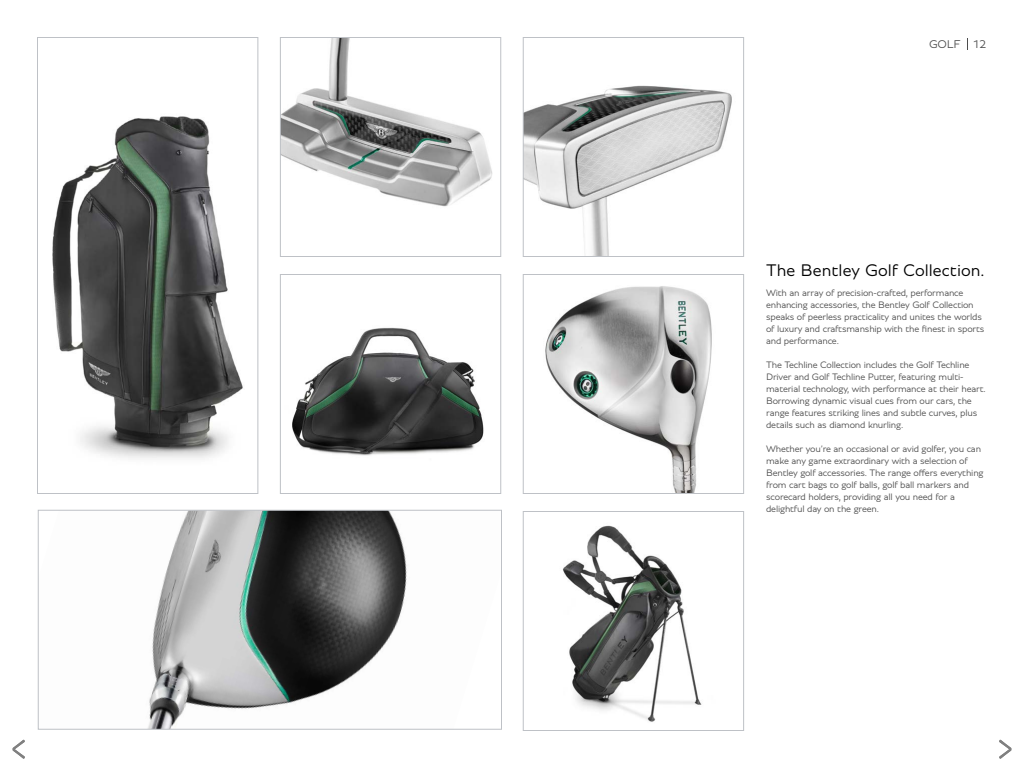
<style>
.page{position:relative;width:1024px;height:768px;background:#fff}
.page>*{position:absolute;margin:0;border:0;box-sizing:border-box;transform-origin:0 0}
.t1{font:300 18px "Bentley";color:#000}
.t2{font:300 12px "Bentley";letter-spacing:-.025em;color:#4d4d4d}
.t3{font:300 10px/12px "Bentley";letter-spacing:-.02em;color:#4d4d4d}
</style>
<div class="page">
<svg style="left:13px;top:740px;width:12px;height:19px"></svg>
<svg style="left:999px;top:740px;width:12px;height:19px"></svg>
<svg style="left:967px;top:38px;width:1px;height:12px"></svg>
<img style="left:52px;top:116px;width:191px;height:342px">
<div style="left:37px;top:37px;width:221px;height:457px;border:1px solid #bec1c6"></div>
<img style="left:148px;top:512px;width:259px;height:216px">
<div style="left:38px;top:510px;width:464px;height:220px;border:1px solid #bec1c6"></div>
<img style="left:292px;top:327px;width:192px;height:129px">
<div style="left:280px;top:274px;width:221px;height:220px;border:1px solid #bec1c6"></div>
<img style="left:282px;top:39px;width:211px;height:168px">
<div style="left:280px;top:37px;width:221px;height:220px;border:1px solid #bec1c6"></div>
<img style="left:545px;top:286px;width:167px;height:206px">
<div style="left:523px;top:274px;width:221px;height:220px;border:1px solid #bec1c6"></div>
<img style="left:525px;top:85px;width:207px;height:170px">
<div style="left:523px;top:37px;width:221px;height:220px;border:1px solid #bec1c6"></div>
<img style="left:563px;top:525px;width:139px;height:197px">
<div style="left:523px;top:511px;width:221px;height:220px;border:1px solid #bec1c6"></div>
<p class="t2" style="left:929px;top:36px;width:59px">GOLF 12</p>
<h1 class="t1" style="left:766px;top:257px;width:220px">The Bentley Golf Collection.</h1>
<p class="t3" style="left:766px;top:287px;width:220px">With an array of precision-crafted, performance enhancing accessories, the Bentley Golf Collection speaks of peerless practicality and unites the worlds of luxury and craftsmanship with the finest in sports and performance.</p>
<p class="t3" style="left:766px;top:359px;width:221px">The Techline Collection includes the Golf Techline Driver and Golf Techline Putter, featuring multi&shy;material technology, with performance at their heart.<br>Borrowing dynamic visual cues from our cars, the range features striking lines and subtle curves, plus details such as diamond knurling.</p>
<p class="t3" style="left:766px;top:443px;width:219px">Whether you’re an occasional or avid golfer, you can make any game extraordinary with a selection of Bentley golf accessories. The range offers everything from cart bags to golf balls, golf ball markers and scorecard holders, providing all you need for a delightful day on the green.</p>
</div>
